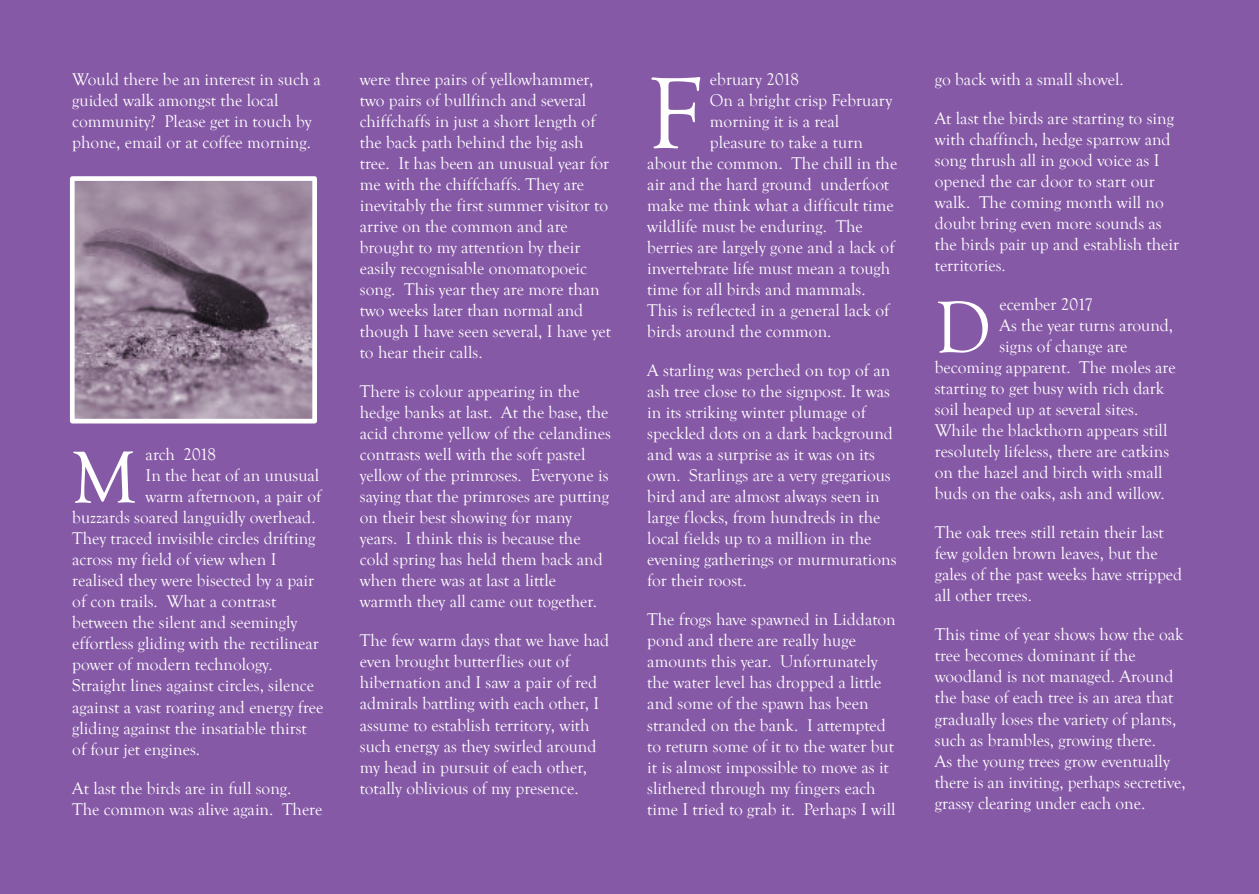
<style>
.page{position:relative;width:1259px;height:894px;background:#fff}
.page>*{position:absolute;margin:0;border:0;box-sizing:border-box;transform-origin:0 0}
.t1{font:104.55px "Goudy Old Style T";color:#fff}
.t2{font:75.6px "Goudy Old Style T";color:#fff}
.t3{font:17.4px/21px "Goudy Old Style T";color:#fff}
</style>
<div class="page">
<div style="left:0;top:0;width:1259px;height:893px;background:#8659a6"></div>
<img style="left:76px;top:182px;width:235px;height:235px">
<div style="left:70px;top:176px;width:247px;height:247px;border:5px solid #fff"></div>
<p class="t3" style="left:72px;top:69px;width:250px">Would there be an interest in such a guided walk amongst the local community? Please get in touch by phone, email or at coffee morning.</p>
<h2 class="t2" style="left:72px;top:434px;width:66px">M</h2>
<p class="t3" style="left:146px;top:444px;width:73px">arch 2018</p>
<p class="t3" style="left:146px;top:465px;width:175px">In the heat of an unusual</p>
<p class="t3" style="left:146px;top:486px;width:177px">warm afternoon, a pair of</p>
<p class="t3" style="left:72px;top:507px;width:245px">buzzards soared languidly overhead.</p>
<p class="t3" style="left:72px;top:528px;width:245px">They traced invisible circles drifting</p>
<p class="t3" style="left:72px;top:549px;width:206px">across my field of view when I</p>
<p class="t3" style="left:72px;top:570px;width:243px">realised they were bisected by a pair</p>
<p class="t3" style="left:72px;top:591px;width:205px">of con trails. What a contrast</p>
<p class="t3" style="left:72px;top:612px;width:226px">between the silent and seemingly</p>
<p class="t3" style="left:72px;top:633px;width:248px">effortless gliding with the rectilinear</p>
<p class="t3" style="left:72px;top:654px;width:202px">power of modern technology.</p>
<p class="t3" style="left:72px;top:675px;width:243px">Straight lines against circles, silence</p>
<p class="t3" style="left:72px;top:696px;width:253px">against a vast roaring and energy free</p>
<p class="t3" style="left:72px;top:717px;width:236px">gliding against the insatiable thirst</p>
<p class="t3" style="left:72px;top:738px;width:129px">of four jet engines.</p>
<p class="t3" style="left:72px;top:777px;width:252px">At last the birds are in full song.<br>The common was alive again. There</p>
<p class="t3" style="left:360px;top:69px;width:253px">were three pairs of yellowhammer, two pairs of bullfinch and several chiffchaffs in just a short length of the back path behind the big ash tree. It has been an unusual year for me with the chiffchaffs. They are inevitably the first summer visitor to arrive on the common and are brought to my attention by their easily recognisable onomatopoeic song. This year they are more than two weeks later than normal and though I have seen several, I have yet to hear their calls.</p>
<p class="t3" style="left:360px;top:381px;width:253px">There is colour appearing in the hedge banks at last. At the base, the acid chrome yellow of the celandines contrasts well with the soft pastel yellow of the primroses. Everyone is saying that the primroses are putting on their best showing for many years. I think this is because the cold spring has held them back and when there was at last a little warmth they all came out together.</p>
<p class="t3" style="left:360px;top:630px;width:251px">The few warm days that we have had even brought butterflies out of hibernation and I saw a pair of red admirals battling with each other, I assume to establish territory, with such energy as they swirled around my head in pursuit of each other, totally oblivious of my presence.</p>
<h1 class="t1" style="left:647px;top:54px;width:56px">F</h1>
<p class="t3" style="left:710px;top:69px;width:91px">ebruary 2018</p>
<p class="t3" style="left:710px;top:90px;width:184px">On a bright crisp February</p>
<p class="t3" style="left:710px;top:111px;width:131px">morning it is a real</p>
<p class="t3" style="left:710px;top:132px;width:154px">pleasure to take a turn</p>
<p class="t3" style="left:647px;top:153px;width:251px">about the common. The chill in the</p>
<p class="t3" style="left:647px;top:174px;width:243px">air and the hard ground underfoot</p>
<p class="t3" style="left:647px;top:195px;width:248px">make me think what a difficult time</p>
<p class="t3" style="left:647px;top:216px;width:217px">wildlife must be enduring. The</p>
<p class="t3" style="left:647px;top:237px;width:249px">berries are largely gone and a lack of</p>
<p class="t3" style="left:647px;top:258px;width:244px">invertebrate life must mean a tough</p>
<p class="t3" style="left:647px;top:279px;width:220px">time for all birds and mammals.</p>
<p class="t3" style="left:647px;top:300px;width:244px">This is reflected in a general lack of</p>
<p class="t3" style="left:647px;top:321px;width:186px">birds around the common.</p>
<p class="t3" style="left:647px;top:360px;width:251px">A starling was perched on top of an ash tree close to the signpost. It was in its striking winter plumage of speckled dots on a dark background and was a surprise as it was on its own. Starlings are a very gregarious bird and are almost always seen in large flocks, from hundreds in the local fields up to a million in the evening gatherings or murmurations for their roost.</p>
<p class="t3" style="left:647px;top:609px;width:250px">The frogs have spawned in Liddaton pond and there are really huge amounts this year. Unfortunately the water level has dropped a little and some of the spawn has been stranded on the bank. I attempted to return some of it to the water but it is almost impossible to move as it slithered through my fingers each time I tried to grab it. Perhaps I will</p>
<p class="t3" style="left:935px;top:69px;width:190px">go back with a small shovel.</p>
<p class="t3" style="left:935px;top:108px;width:246px">At last the birds are starting to sing with chaffinch, hedge sparrow and song thrush all in good voice as I opened the car door to start our walk. The coming month will no doubt bring even more sounds as the birds pair up and establish their territories.</p>
<h2 class="t2" style="left:935px;top:284px;width:58px">D</h2>
<p class="t3" style="left:999px;top:294px;width:95px">ecember 2017</p>
<p class="t3" style="left:999px;top:315px;width:175px">As the year turns around,</p>
<p class="t3" style="left:999px;top:336px;width:130px">signs of change are</p>
<p class="t3" style="left:935px;top:357px;width:242px">becoming apparent. The moles are</p>
<p class="t3" style="left:935px;top:378px;width:231px">starting to get busy with rich dark</p>
<p class="t3" style="left:935px;top:399px;width:205px">soil heaped up at several sites.</p>
<p class="t3" style="left:935px;top:420px;width:234px">While the blackthorn appears still</p>
<p class="t3" style="left:935px;top:441px;width:236px">resolutely lifeless, there are catkins</p>
<p class="t3" style="left:935px;top:462px;width:229px">on the hazel and birch with small</p>
<p class="t3" style="left:935px;top:483px;width:231px">buds on the oaks, ash and willow.</p>
<p class="t3" style="left:935px;top:522px;width:249px">The oak trees still retain their last few golden brown leaves, but the gales of the past weeks have stripped all other trees.</p>
<p class="t3" style="left:935px;top:624px;width:252px">This time of year shows how the oak tree becomes dominant if the woodland is not managed. Around the base of each tree is an area that gradually loses the variety of plants, such as brambles, growing there.<br>As the young trees grow eventually there is an inviting, perhaps secretive, grassy clearing under each one.</p>
</div>
